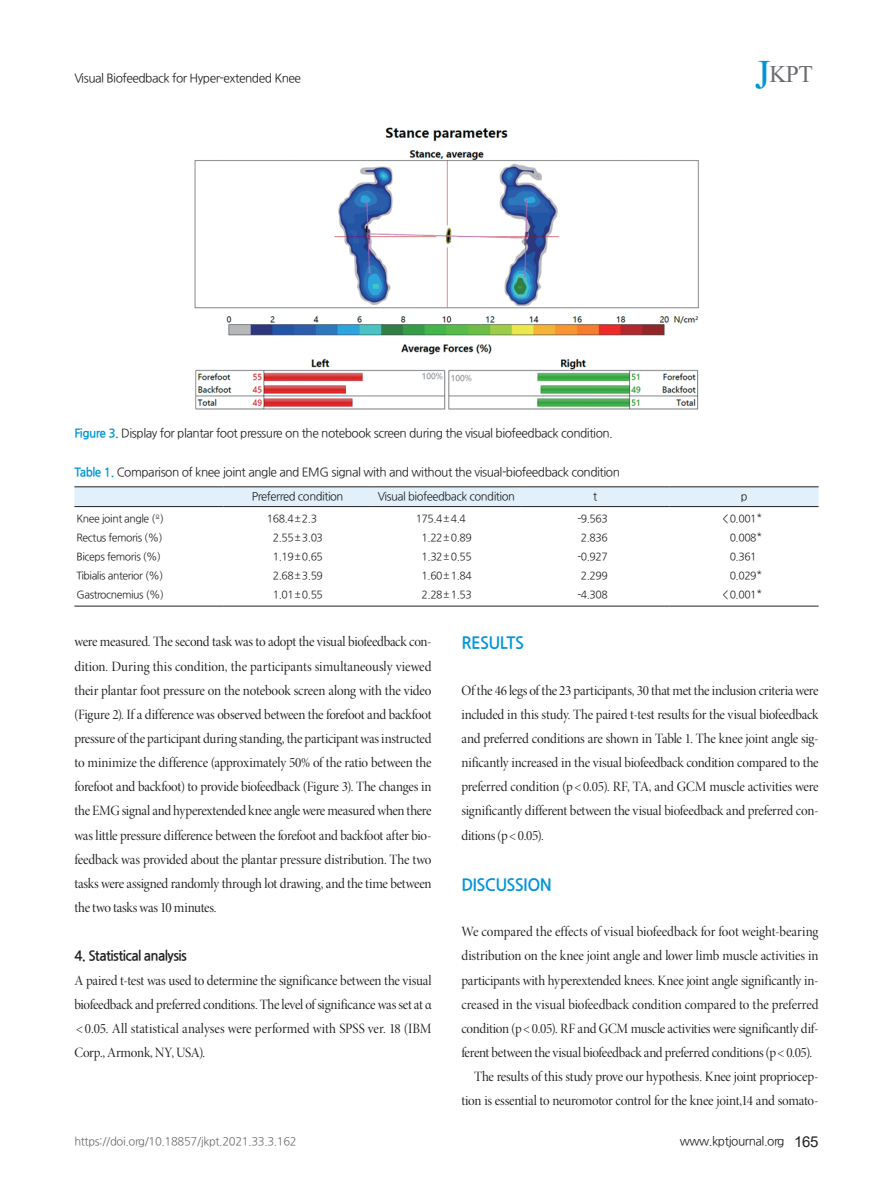
<style>
.page{position:relative;width:893px;height:1191px;background:#fff}
.page>*{position:absolute;margin:0;border:0;box-sizing:border-box;transform-origin:0 0}
.t1{font:30px "Aparajita";color:#6c6d70}
.본문__대제목{font:16.5px "Nanum Gothic OTF Bold";letter-spacing:-.03em;color:#0095d9}
.본문{font:14.25px/24.2px "Minion Pro Disp";letter-spacing:-.02em;color:#231f20;text-align:justify;scale:.96 1}
.본문__중제목{font:13.5px "Nanum Gothic OTF Bold";letter-spacing:-.045em;color:#231f20}
.표_제목__그림_설명{font:12px "Nanum Gothic OTF";letter-spacing:-.04em;color:#231f20}
.표_항목{font:11.25px "Nanum Gothic OTF";letter-spacing:-.04em;color:#231f20}
.t2{font:11.25px "Nanum Gothic OTF";letter-spacing:-.03em;color:#6c6d70}
.표_본문{font:10.5px "Nanum Gothic OTF";letter-spacing:-.04em;color:#231f20}
.s1{font-family:"Nanum Gothic OTF Bold";color:#0095d9}
.s2{font-size:51px;color:#0095d9}
.s3{font-family:"Arial";font-size:15px}
</style>
<div class="page">
<div style="left:74px;top:487px;width:745px;height:19px;background:#e1f0fa"></div>
<hr style="left:74px;top:486px;width:149px;height:1px;background:#231f20">
<hr style="left:223px;top:486px;width:149px;height:1px;background:#231f20">
<hr style="left:372px;top:486px;width:149px;height:1px;background:#231f20">
<hr style="left:521px;top:486px;width:149px;height:1px;background:#231f20">
<hr style="left:670px;top:486px;width:149px;height:1px;background:#231f20">
<hr style="left:74px;top:506px;width:149px;height:1px;background:#231f20">
<hr style="left:223px;top:506px;width:149px;height:1px;background:#231f20">
<hr style="left:372px;top:506px;width:149px;height:1px;background:#231f20">
<hr style="left:521px;top:506px;width:149px;height:1px;background:#231f20">
<hr style="left:670px;top:506px;width:149px;height:1px;background:#231f20">
<hr style="left:74px;top:606px;width:149px;height:1px;background:#231f20">
<hr style="left:223px;top:606px;width:149px;height:1px;background:#231f20">
<hr style="left:372px;top:606px;width:149px;height:1px;background:#231f20">
<hr style="left:521px;top:606px;width:149px;height:1px;background:#231f20">
<hr style="left:670px;top:606px;width:149px;height:1px;background:#231f20">
<img style="left:194px;top:128px;width:505px;height:282px">
<p class="표_제목__그림_설명" style="left:74px;top:71px;width:228px">Visual Biofeedback for Hyper-extended Knee</p>
<p class="표_제목__그림_설명" style="left:74px;top:425px;width:540px"><span class="s1">Figure 3.</span> Display for plantar foot pressure on the notebook screen during the visual biofeedback condition.</p>
<h1 class="t1" style="left:755px;top:60px;width:60px"><span class="s2">J</span>KPT</h1>
<p class="표_제목__그림_설명" style="left:74px;top:464px;width:547px"><span class="s1">Table 1.</span> Comparison of knee joint angle and EMG signal with and without the visual-biofeedback condition</p>
<p class="표_항목" style="left:252px;top:490px;width:93px">Preferred condition</p>
<p class="표_항목" style="left:378px;top:490px;width:139px">Visual biofeedback condition</p>
<p class="표_항목" style="left:593px;top:490px;width:6px">t</p>
<p class="표_항목" style="left:741px;top:490px;width:8px">p</p>
<p class="표_본문" style="left:77px;top:512px;width:89px">Knee joint angle (º)</p>
<p class="표_본문" style="left:267px;top:512px;width:52px">168.4± 2.3</p>
<p class="표_본문" style="left:416px;top:512px;width:52px">175.4± 4.4</p>
<p class="표_본문" style="left:577px;top:512px;width:32px">-9.563</p>
<p class="표_본문" style="left:723px;top:512px;width:41px">&lt; 0.001*</p>
<p class="표_본문" style="left:77px;top:531px;width:88px">Rectus femoris (%)</p>
<p class="표_본문" style="left:273px;top:531px;width:52px">2.55± 3.03</p>
<p class="표_본문" style="left:422px;top:531px;width:52px">1.22± 0.89</p>
<p class="표_본문" style="left:581px;top:531px;width:28px">2.836</p>
<p class="표_본문" style="left:730px;top:531px;width:34px">0.008*</p>
<p class="표_본문" style="left:77px;top:550px;width:86px">Biceps femoris (%)</p>
<p class="표_본문" style="left:273px;top:550px;width:52px">1.19± 0.65</p>
<p class="표_본문" style="left:422px;top:550px;width:52px">1.32± 0.55</p>
<p class="표_본문" style="left:577px;top:550px;width:32px">-0.927</p>
<p class="표_본문" style="left:730px;top:550px;width:28px">0.361</p>
<p class="표_본문" style="left:77px;top:569px;width:88px">Tibialis anterior (%)</p>
<p class="표_본문" style="left:273px;top:569px;width:52px">2.68± 3.59</p>
<p class="표_본문" style="left:422px;top:569px;width:52px">1.60± 1.84</p>
<p class="표_본문" style="left:581px;top:569px;width:28px">2.299</p>
<p class="표_본문" style="left:730px;top:569px;width:34px">0.029*</p>
<p class="표_본문" style="left:77px;top:588px;width:89px">Gastrocnemius (%)</p>
<p class="표_본문" style="left:273px;top:588px;width:52px">1.01± 0.55</p>
<p class="표_본문" style="left:422px;top:588px;width:52px">2.28± 1.53</p>
<p class="표_본문" style="left:577px;top:588px;width:32px">-4.308</p>
<p class="표_본문" style="left:723px;top:588px;width:41px">&lt; 0.001*</p>
<p class="본문" style="left:74px;top:630px;width:374px">were measured. The second task was to adopt the visual biofeedback con&shy;dition. During this condition, the participants simultaneously viewed their plantar foot pressure on the notebook screen along with the video (Figure 2). If a difference was observed between the forefoot and backfoot pressure of the participant during standing, the participant was instructed to minimize the difference (approximately 50% of the ratio between the forefoot and backfoot) to provide biofeedback (Figure 3). The changes in the EMG signal and hyperextended knee angle were measured when there was little pressure difference between the forefoot and backfoot after bio&shy;feedback was provided about the plantar pressure distribution. The two tasks were assigned randomly through lot drawing, and the time between the two tasks was 10 minutes.</p>
<p class="본문__중제목" style="left:74px;top:948px;width:114px">4. Statistical analysis</p>
<p class="본문" style="left:74px;top:968px;width:374px">A paired t-test was used to determine the significance between the visual biofeedback and preferred conditions. The level of significance was set at α &lt; 0.05. All statistical analyses were performed with SPSS ver. 18 (IBM Corp., Armonk, NY, USA).</p>
<p class="t2" style="left:74px;top:1134px;width:224px">https://doi.org/10.18857/jkpt.2021.33.3.162</p>
<p class="본문__대제목" style="left:461px;top:634px;width:64px">RESULTS</p>
<p class="본문" style="left:461px;top:678px;width:374px">Of the 46 legs of the 23 participants, 30 that met the inclusion criteria were included in this study. The paired t-test results for the visual biofeedback and preferred conditions are shown in Table 1. The knee joint angle sig&shy;nificantly increased in the visual biofeedback condition compared to the preferred condition (p &lt; 0.05). RF, TA, and GCM muscle activities were significantly different between the visual biofeedback and preferred con&shy;ditions (p &lt; 0.05).</p>
<p class="본문__대제목" style="left:461px;top:876px;width:92px">DISCUSSION</p>
<p class="본문" style="left:461px;top:920px;width:374px">We compared the effects of visual biofeedback for foot weight-bearing distribution on the knee joint angle and lower limb muscle activities in participants with hyperextended knees. Knee joint angle significantly in&shy;creased in the visual biofeedback condition compared to the preferred condition (p &lt; 0.05). RF and GCM muscle activities were significantly dif&shy;ferent between the visual biofeedback and preferred conditions (p &lt; 0.05).</p>
<p class="본문" style="left:461px;top:1065px;width:374px;text-align:right">The results of this study prove our hypothesis. Knee joint propriocep&shy;tion is essential to neuromotor control for the knee joint,14 and somato-</p>
<p class="표_제목__그림_설명" style="left:680px;top:1134px;width:140px">www.kptjournal.org <span class="s3">165</span></p>
</div>
